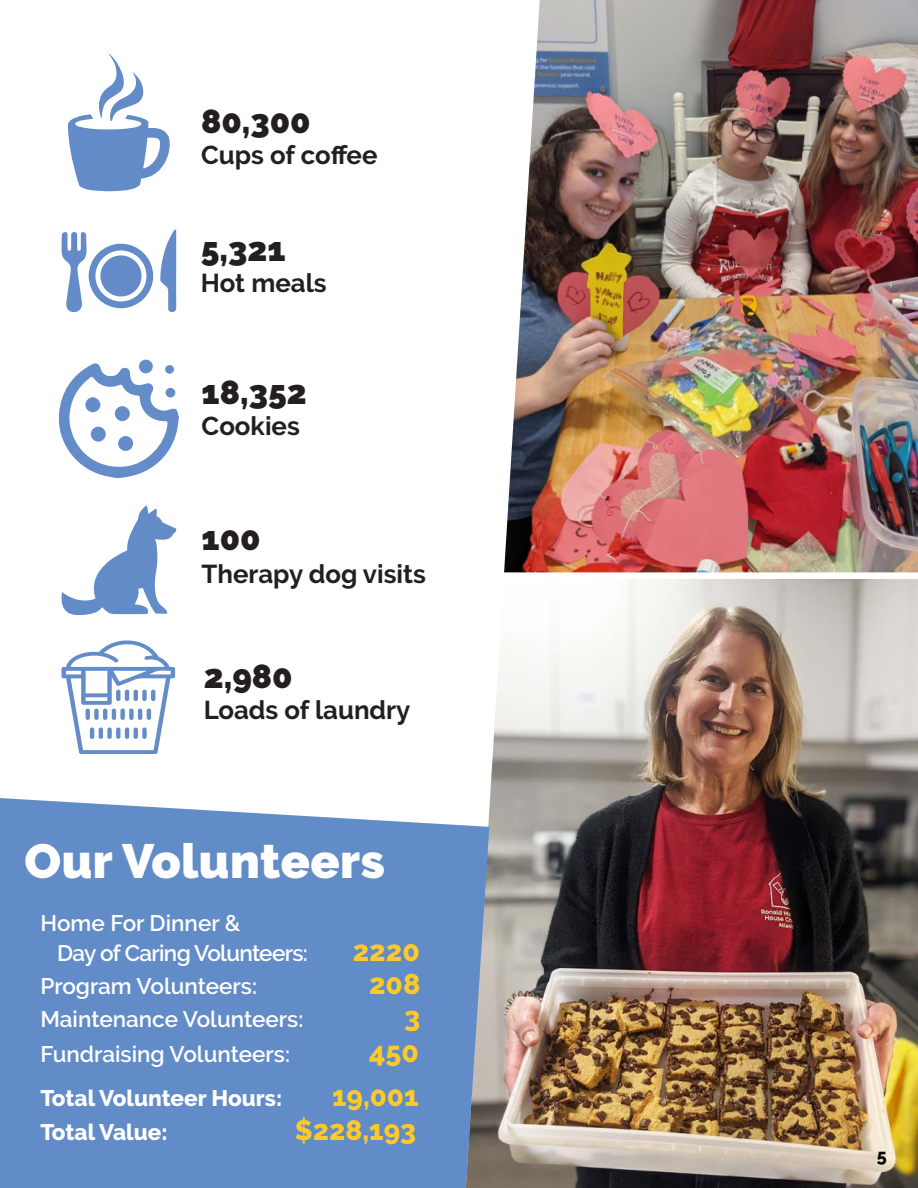
<style>
.page{position:relative;width:918px;height:1188px;background:#fff}
.page>*{position:absolute;margin:0;border:0;box-sizing:border-box;transform-origin:0 0}
.t1{font:900 48px "Raleway";letter-spacing:.01em;color:#fff}
.t2{font:900 33.3px "Raleway";color:#231f20}
.t3{font:800 28.5px "Raleway";color:#fec929}
.t4{font:800 28.05px "Raleway";color:#fec929}
.t5{font:700 25.8px "Raleway";color:#231f20}
.t6{font:600 22.5px "Raleway";color:#fff}
.t7{font:600 22.5px/30px "Raleway";letter-spacing:-.03em;color:#fff}
.t8{font:800 22.5px "Raleway";color:#fff}
.t9{font:800 18px "Raleway";color:#040503}
</style>
<div class="page">
<img style="left:540px;top:580px;width:378px;height:608px">
<img style="left:540px;top:0;width:378px;height:572px">
<img style="left:489px;top:0;width:51px;height:1188px">
<div style="left:0;top:798px;width:489px;height:390px;background:#628cc8"></div>
<svg style="left:62px;top:506px;width:114px;height:109px"></svg>
<svg style="left:68px;top:54px;width:102px;height:137px"></svg>
<svg style="left:62px;top:232px;width:91px;height:80px"></svg>
<svg style="left:160px;top:230px;width:16px;height:82px"></svg>
<div style="left:100px;top:255px;width:42px;height:42px;background:#638bc8;border-radius:50%"></div>
<svg style="left:58px;top:363px;width:121px;height:115px"></svg>
<div style="left:139px;top:360px;width:14px;height:13px;background:#638cc9;border-radius:50%"></div>
<div style="left:166px;top:388px;width:9px;height:10px;background:#638cc9;border-radius:50%"></div>
<div style="left:165px;top:365px;width:9px;height:9px;background:#638cc9;border-radius:50%"></div>
<div style="left:85px;top:397px;width:15px;height:15px;background:#638cc9;border-radius:50%"></div>
<div style="left:115px;top:406px;width:15px;height:15px;background:#638cc9;border-radius:50%"></div>
<div style="left:91px;top:427px;width:15px;height:15px;background:#638cc9;border-radius:50%"></div>
<div style="left:118px;top:436px;width:15px;height:15px;background:#638cc9;border-radius:50%"></div>
<svg style="left:62px;top:640px;width:113px;height:114px"></svg>
<p class="t2" style="left:201px;top:102px;width:111px">80,300</p>
<p class="t5" style="left:201px;top:141px;width:178px">Cups of coffee</p>
<p class="t2" style="left:201px;top:230px;width:86px">5,321</p>
<p class="t5" style="left:201px;top:268px;width:127px">Hot meals</p>
<p class="t2" style="left:202px;top:373px;width:107px">18,352</p>
<p class="t5" style="left:202px;top:411px;width:100px">Cookies</p>
<p class="t2" style="left:202px;top:519px;width:61px">100</p>
<p class="t5" style="left:202px;top:559px;width:226px">Therapy dog visits</p>
<p class="t2" style="left:204px;top:657px;width:90px">2,980</p>
<p class="t5" style="left:204px;top:695px;width:208px">Loads of laundry</p>
<p class="t1" style="left:25px;top:833px;width:362px">Our Volunteers</p>
<p class="t7" style="left:57px;top:908px;width:252px;text-indent:-17px">Home For Dinner &amp;<br>Day of Caring Volunteers:</p>
<p class="t3" style="left:353px;top:935px;width:69px">2220</p>
<p class="t6" style="left:40px;top:973px;width:218px">Program Volunteers:</p>
<p class="t3" style="left:369px;top:968px;width:53px">208</p>
<p class="t6" style="left:40px;top:1006px;width:264px">Maintenance Volunteers:</p>
<p class="t3" style="left:404px;top:1001px;width:18px">3</p>
<p class="t6" style="left:40px;top:1041px;width:251px">Fundraising Volunteers:</p>
<p class="t3" style="left:369px;top:1036px;width:51px">450</p>
<p class="t8" style="left:40px;top:1085px;width:243px">Total Volunteer Hours:</p>
<p class="t4" style="left:332px;top:1080px;width:88px">19,001</p>
<p class="t8" style="left:40px;top:1119px;width:129px">Total Value:</p>
<p class="t4" style="left:295px;top:1114px;width:123px">$228,193</p>
<p class="t9" style="left:877px;top:1145px;width:12px">5</p>
</div>
